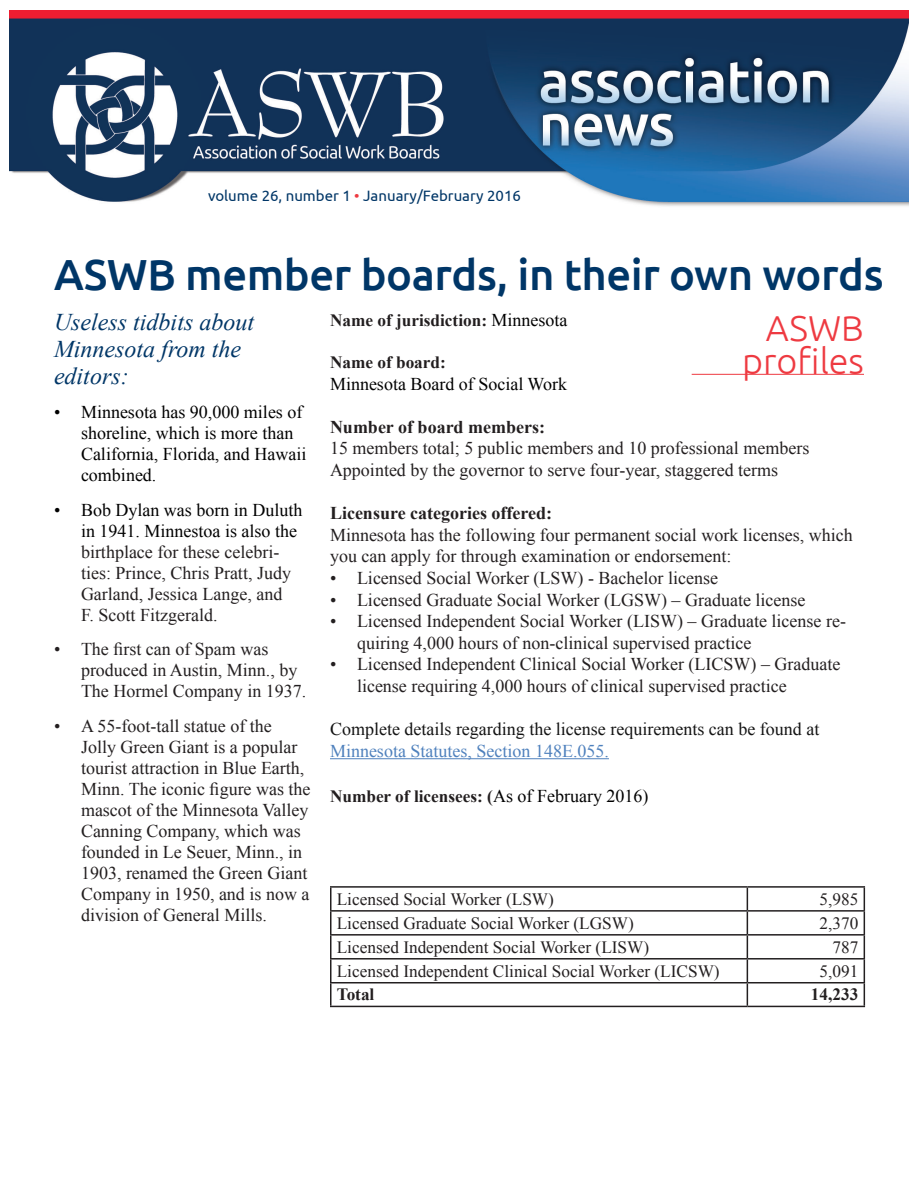
<style>
.page{position:relative;width:918px;height:1188px;background:#fff}
.page>*{position:absolute;margin:0;border:0;box-sizing:border-box;transform-origin:0 0}
.Headline{font:500 43.5px "Ubuntu";letter-spacing:-.01em;color:#003667}
.Column{font:300 36px/33px "Ubuntu";color:#ee3a41;text-align:right}
.Subhead{font:italic 24px/27px "Times New Roman";color:#003667}
.t1{font:18px/21px "Times New Roman";color:#231f20}
.t2{font:18px/21px "Times New Roman";color:#000}
.t3{font:18px/21.6px "Times New Roman";color:#141414}
.t4{font:700 18px "Times New Roman";color:#231f20}
.t5{font:17.25px "Times New Roman";color:#231f20}
.t6{font:700 17.25px "Times New Roman";color:#221e1f}
.t7{font:700 17.25px "Times New Roman";color:#231f20}
.t8{font:15px "Ubuntu";color:#003667}
.s1{color:#ee3a41}
.s2{color:#000}
.s3{font-weight:400;font-size:18px;color:#000}
.s4{color:#4f81bd}
</style>
<div class="page">
<img style="left:9px;top:11px;width:900px;height:195px">
<hr style="left:330px;top:758px;width:279px;height:1px;background:#4f81bd">
<hr style="left:330px;top:886px;width:417px;height:2px;background:#231f20">
<hr style="left:330px;top:888px;width:2px;height:22px;background:#231f20">
<hr style="left:747px;top:886px;width:118px;height:2px;background:#231f20">
<hr style="left:330px;top:910px;width:417px;height:2px;background:#231f20">
<hr style="left:330px;top:912px;width:2px;height:22px;background:#231f20">
<hr style="left:747px;top:910px;width:118px;height:2px;background:#231f20">
<hr style="left:330px;top:934px;width:417px;height:2px;background:#231f20">
<hr style="left:330px;top:936px;width:2px;height:22px;background:#231f20">
<hr style="left:747px;top:934px;width:118px;height:2px;background:#231f20">
<hr style="left:330px;top:958px;width:417px;height:2px;background:#231f20">
<hr style="left:330px;top:960px;width:2px;height:22px;background:#231f20">
<hr style="left:747px;top:958px;width:118px;height:2px;background:#231f20">
<hr style="left:330px;top:982px;width:417px;height:1px;background:#231f20">
<hr style="left:330px;top:983px;width:2px;height:23px;background:#231f20">
<hr style="left:747px;top:982px;width:118px;height:1px;background:#231f20">
<svg style="left:747px;top:888px;width:1px;height:118px"></svg>
<svg style="left:864px;top:888px;width:1px;height:118px"></svg>
<hr style="left:330px;top:1006px;width:417px;height:1px;background:#231f20">
<hr style="left:747px;top:1006px;width:118px;height:1px;background:#231f20">
<hr style="left:692px;top:374px;width:172px;height:1px;background:#ee3a41">
<p class="t8" style="left:208px;top:187px;width:314px">volume 26, number 1 <span class="s1">•</span> January/February 2016</p>
<p class="Headline" style="left:54px;top:247px;width:831px">ASWB member boards, in their own words</p>
<p class="Subhead" style="left:54px;top:308px;width:202px">Useless tidbits about<br>Minnesota from the editors:</p>
<p class="t2" style="left:81px;top:402px;width:227px;text-indent:-27px">• Minnesota has 90,000 miles of shoreline, which is more than<br>California, Florida, and Hawaii combined.</p>
<p class="t1" style="left:81px;top:499px;width:223px;text-indent:-27px"><span class="s2">• Bob Dylan was born in Duluth in 1941. Minnestoa is also the </span>birthplace for these celebri&shy;ties: Prince, Chris Pratt, Judy<br>Garland, Jessica Lange, and<br>F. Scott Fitzgerald.</p>
<p class="t1" style="left:81px;top:639px;width:227px;text-indent:-27px">• The first can of Spam was produced in Austin, Minn., by<br>The Hormel Company in 1937.</p>
<p class="t1" style="left:81px;top:715px;width:231px;text-indent:-27px">• A 55-foot-tall statue of the<br>Jolly Green Giant is a popular tourist attraction in Blue Earth,<br>Minn. The iconic figure was the mascot of the Minnesota Valley<br>Canning Company, which was founded in Le Seuer, Minn., in<br>1903, renamed the Green Giant<br>Company in 1950, and is now a division of General Mills.</p>
<p class="t6" style="left:330px;top:308px;width:239px">Name of jurisdiction: <span class="s3">Minnesota</span></p>
<p class="t6" style="left:330px;top:350px;width:117px">Name of board:</p>
<p class="t2" style="left:330px;top:373px;width:239px">Minnesota Board of Social Work</p>
<p class="t4" style="left:330px;top:414px;width:217px">Number of board members:</p>
<p class="t1" style="left:330px;top:438px;width:481px">15 members total; 5 public members and 10 professional members</p>
<p class="t1" style="left:330px;top:459px;width:450px">Appointed by the governor to serve four-year, staggered terms</p>
<p class="t4" style="left:330px;top:501px;width:224px">Licensure categories offered:</p>
<p class="t1" style="left:330px;top:524px;width:524px;line-height:21.6px">Minnesota has the following four permanent social work licenses, which you can apply for through examination or endorsement:</p>
<p class="t1" style="left:330px;top:567px;width:390px">• Licensed Social Worker (LSW) - Bachelor license</p>
<p class="t1" style="left:330px;top:589px;width:477px">• Licensed Graduate Social Worker (LGSW) – Graduate license</p>
<p class="t1" style="left:357px;top:610px;width:491px;line-height:21.6px;text-indent:-27px">• Licensed Independent Social Worker (LISW) – Graduate license re&shy;quiring 4,000 hours of non-clinical supervised practice</p>
<p class="t1" style="left:357px;top:653px;width:485px;line-height:21.6px;text-indent:-27px">• Licensed Independent Clinical Social Worker (LICSW) – Graduate license requiring 4,000 hours of clinical supervised practice</p>
<p class="t3" style="left:330px;top:718px;width:491px">Complete details regarding the license requirements can be found at<br><span class="s4">Minnesota Statutes, Section 148E.055.</span></p>
<p class="t6" style="left:330px;top:785px;width:320px">Number of licensees: (<span class="s3">As of February 2016)</span></p>
<p class="Column" style="left:742px;top:311px;width:123px">ASWB profiles</p>
<p class="t5" style="left:337px;top:887px;width:219px">Licensed Social Worker (LSW)</p>
<p class="t5" style="left:820px;top:887px;width:40px">5,985</p>
<p class="t5" style="left:337px;top:911px;width:299px">Licensed Graduate Social Worker (LGSW)</p>
<p class="t5" style="left:820px;top:911px;width:40px">2,370</p>
<p class="t5" style="left:337px;top:935px;width:314px">Licensed Independent Social Worker (LISW)</p>
<p class="t5" style="left:832px;top:935px;width:27px">787</p>
<p class="t5" style="left:337px;top:959px;width:384px">Licensed Independent Clinical Social Worker (LICSW)</p>
<p class="t5" style="left:820px;top:959px;width:40px">5,091</p>
<p class="t7" style="left:337px;top:983px;width:39px">Total</p>
<p class="t7" style="left:811px;top:983px;width:49px">14,233</p>
</div>
